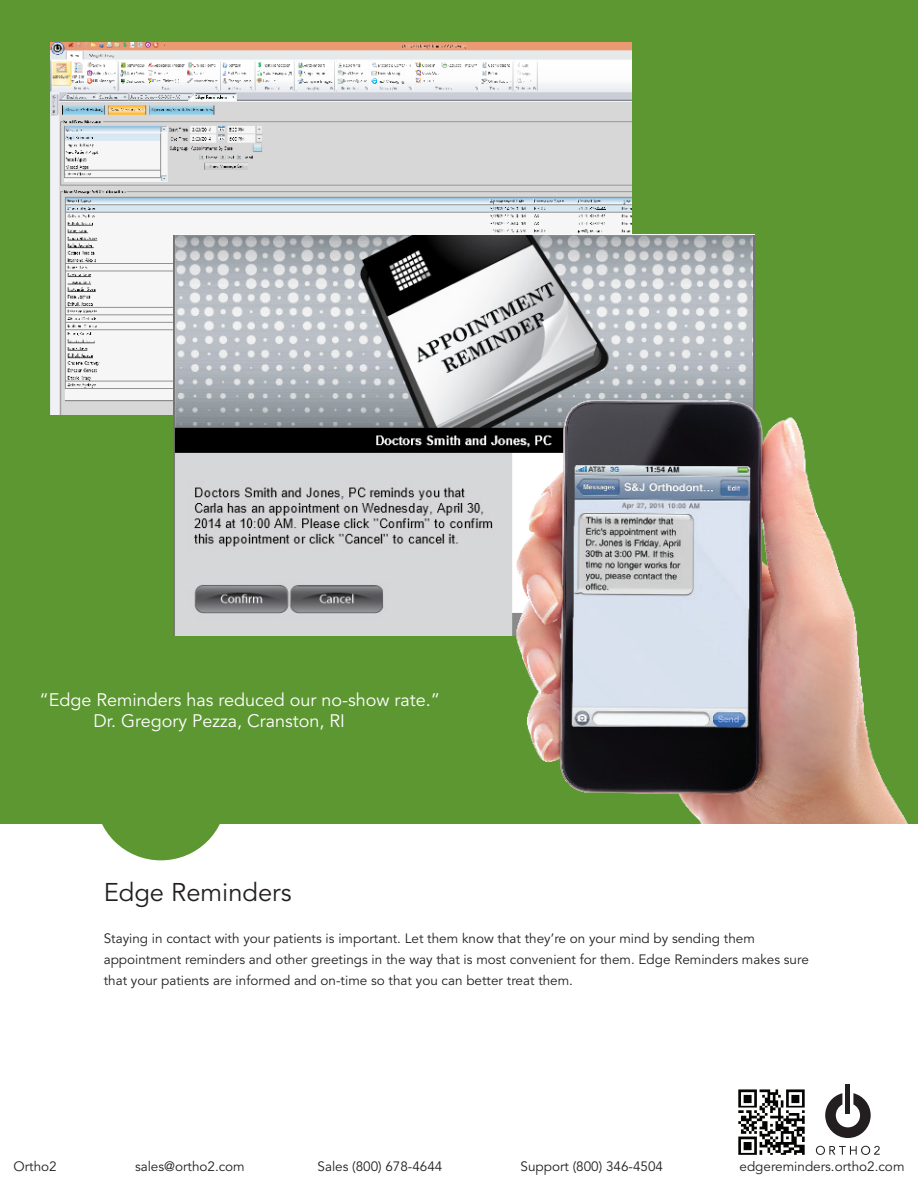
<style>
.page{position:relative;width:918px;height:1188px;background:#fff}
.page>*{position:absolute;margin:0;border:0;box-sizing:border-box;transform-origin:0 0}
.t1{font:25.5px "Avenir LT Std";color:#231f20}
.t2{font:18px "Avenir LT Std";color:#fff}
.t3{font:13.5px/21px "Avenir LT Std";color:#231f20}
</style>
<div class="page">
<div style="left:96px;top:732px;width:130px;height:128px;background:#5c9731;border-radius:50%"></div>
<div style="left:0;top:0;width:918px;height:824px;background:#5c9731"></div>
<svg style="left:816px;top:1146px;width:64px;height:9px"></svg>
<svg style="left:825px;top:1093px;width:46px;height:45px"></svg>
<hr style="left:846px;top:1084px;width:4px;height:30px;background:#231f20">
<img style="left:51px;top:42px;width:580px;height:373px">
<img style="left:174px;top:234px;width:580px;height:401px">
<img style="left:422px;top:387px;width:486px;height:437px">
<img style="left:738px;top:1089px;width:67px;height:66px">
<p class="t2" style="left:40px;top:689px;width:402px">“Edge Reminders has reduced our no-show rate.”</p>
<p class="t2" style="left:94px;top:711px;width:253px">Dr. Gregory Pezza, Cranston, RI</p>
<p class="t1" style="left:104px;top:877px;width:189px">Edge Reminders</p>
<p class="t3" style="left:104px;top:928px;width:707px">Staying in contact with your patients is important. Let them know that they’re on your mind by sending them appointment reminders and other greetings in the way that is most convenient for them. Edge Reminders makes sure that your patients are informed and on-time so that you can better treat them.</p>
<p class="t3" style="left:14px;top:1156px;width:45px">Ortho2</p>
<p class="t3" style="left:135px;top:1156px;width:111px">sales@ortho2.com</p>
<p class="t3" style="left:318px;top:1156px;width:126px">Sales (800) 678-4644</p>
<p class="t3" style="left:521px;top:1156px;width:144px">Support (800) 346-4504</p>
<p class="t3" style="left:740px;top:1156px;width:166px">edgereminders.ortho2.com</p>
</div>
